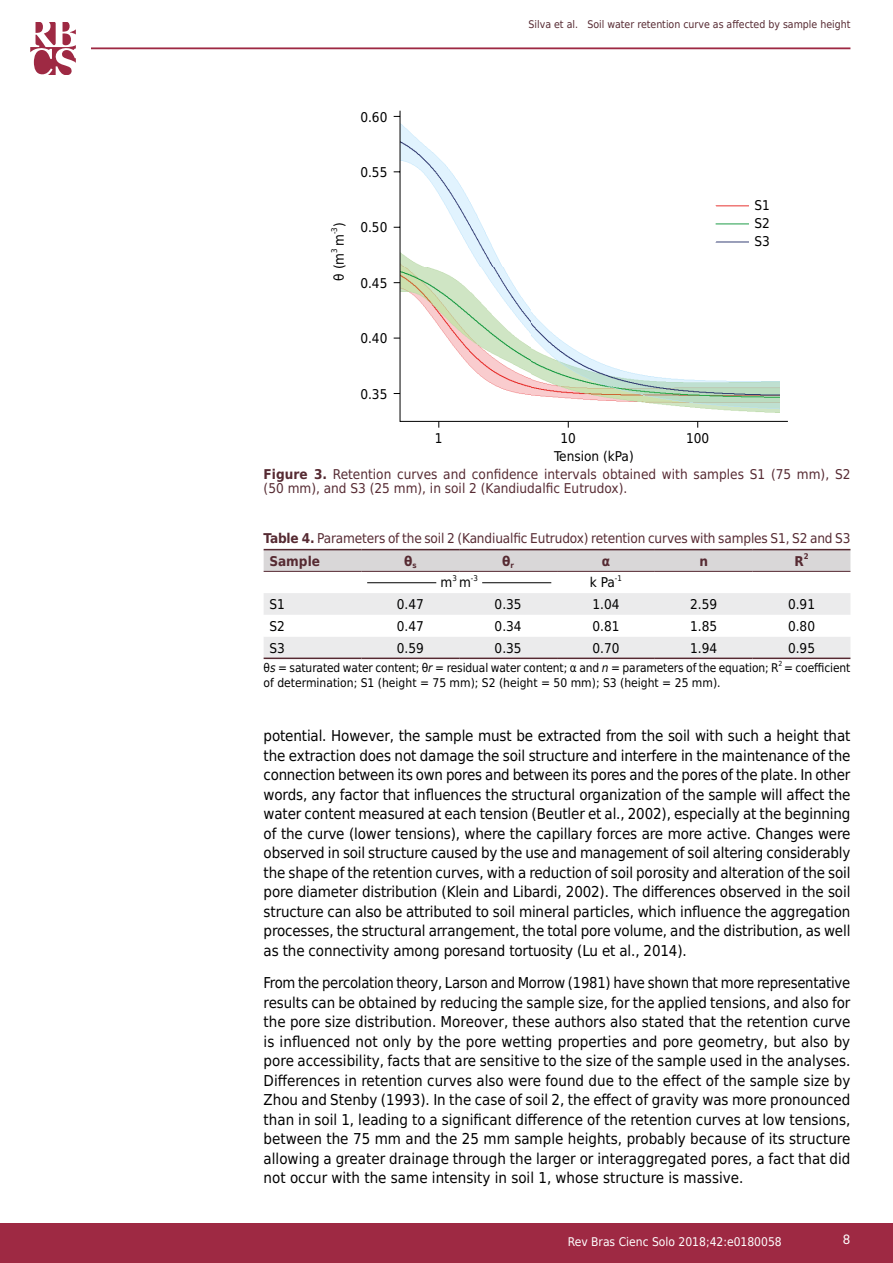
<style>
.page{position:relative;width:893px;height:1263px;background:#fff}
.page>*{position:absolute;margin:0;border:0;box-sizing:border-box;transform-origin:0 0}
.t1{font:15px/19.5px "DejaVu Sans Condensed";letter-spacing:-.01em;color:#000;text-align:justify}
.t2{font:13.5px/14.2px "DejaVu Sans Condensed";color:#562a32}
.t3{font:13.5px/17.7px "DejaVu Sans Condensed";color:#000;text-align:justify}
.t4{font:700 13.5px "DejaVu Sans Condensed";color:#562a32}
.t5{font:13.5px "Akkurat Pro";color:#fff}
.t6{font:12px "DejaVu Sans Condensed";letter-spacing:-.01em;color:#000}
.t7{font:12px "DejaVu Sans Condensed";color:#fff}
.t8{font:10.5px "DejaVu Sans Condensed";color:#562a32}
.t9{font:7.8px "DejaVu Sans Condensed";color:#000}
.t10{font:700 7.8px "DejaVu Sans Condensed";color:#562a32}
.t11{font:6.9px "DejaVu Sans Condensed";color:#000}
.s1{font-weight:700}
.s2{font-style:italic}
</style>
<div class="page">
<div style="left:0;top:1223px;width:893px;height:40px;background:#9e2943"></div>
<hr style="left:91px;top:47px;width:759px;height:2px;background:#9e2943">
<svg style="left:30px;top:22px;width:46px;height:52px"></svg>
<svg style="left:393px;top:110px;width:395px;height:312px"></svg>
<svg style="left:264px;top:550px;width:586px;height:21px;background:#d5d2d3"></svg>
<svg style="left:264px;top:593px;width:586px;height:65px"></svg>
<hr style="left:264px;top:549px;width:97px;height:1px;background:#562a32">
<hr style="left:361px;top:549px;width:98px;height:1px;background:#562a32">
<hr style="left:459px;top:549px;width:98px;height:1px;background:#562a32">
<hr style="left:557px;top:549px;width:98px;height:1px;background:#562a32">
<hr style="left:655px;top:549px;width:98px;height:1px;background:#562a32">
<hr style="left:753px;top:549px;width:97px;height:1px;background:#562a32">
<hr style="left:264px;top:571px;width:97px;height:1px;background:#562a32">
<hr style="left:557px;top:571px;width:98px;height:1px;background:#562a32">
<hr style="left:655px;top:571px;width:98px;height:1px;background:#562a32">
<hr style="left:753px;top:571px;width:97px;height:1px;background:#562a32">
<hr style="left:264px;top:658px;width:97px;height:1px;background:#562a32">
<hr style="left:361px;top:658px;width:98px;height:1px;background:#562a32">
<hr style="left:459px;top:658px;width:98px;height:1px;background:#562a32">
<hr style="left:557px;top:658px;width:98px;height:1px;background:#562a32">
<hr style="left:655px;top:658px;width:98px;height:1px;background:#562a32">
<hr style="left:753px;top:658px;width:97px;height:1px;background:#562a32">
<hr style="left:361px;top:571px;width:98px;height:1px;background:#562a32">
<hr style="left:459px;top:571px;width:98px;height:1px;background:#562a32">
<hr style="left:367px;top:582px;width:184px;height:1px;background:#000">
<div style="left:436px;top:575px;width:46px;height:15px;background:#fff"></div>
<p class="t3" style="left:360px;top:108px;width:29px">0.60</p>
<p class="t3" style="left:360px;top:163px;width:29px">0.55</p>
<p class="t3" style="left:330px;top:227px;width:6px;rotate:-90deg">)</p>
<p class="t9" style="left:328px;top:234px;width:9px;rotate:-90deg">-3</p>
<p class="t3" style="left:330px;top:246px;width:13px;rotate:-90deg">m</p>
<p class="t9" style="left:328px;top:253px;width:6px;rotate:-90deg">3</p>
<p class="t3" style="left:330px;top:281px;width:29px;rotate:-90deg">θ (m</p>
<p class="t3" style="left:360px;top:219px;width:29px">0.50</p>
<p class="t3" style="left:360px;top:274px;width:29px">0.45</p>
<p class="t3" style="left:360px;top:329px;width:29px">0.40</p>
<p class="t3" style="left:360px;top:385px;width:29px">0.35</p>
<p class="t3" style="left:435px;top:429px;width:9px">1</p>
<p class="t8" style="left:529px;top:16px;width:323px">Silva et al. Soil water retention curve as affected by sample height</p>
<p class="t3" style="left:754px;top:196px;width:17px">S1<br>S2<br>S3</p>
<p class="t3" style="left:560px;top:429px;width:17px">10</p>
<p class="t3" style="left:686px;top:429px;width:25px">100</p>
<p class="t3" style="left:554px;top:447px;width:81px">Tension (kPa)</p>
<p class="t2" style="left:264px;top:467px;width:588px"><span class="s1">Figure 3.</span> Retention curves and confidence intervals obtained with samples S1 (75 mm), S2 (50 mm), and S3 (25 mm), in soil 2 (Kandiudalfic Eutrudox).</p>
<p class="t2" style="left:269px;top:526px;width:583px;line-height:22.8px;text-indent:-6px"><span class="s1">Table 4.</span> Parameters of the soil 2 (Kandiualfic Eutrudox) retention curves with samples S1, S2 and S3<br><span class="s1">Sample</span></p>
<p class="t4" style="left:404px;top:550px;width:14px">θ<sub>s</sub></p>
<p class="t4" style="left:502px;top:550px;width:13px">θ<sub>r</sub></p>
<p class="t4" style="left:602px;top:550px;width:10px">α</p>
<p class="t4" style="left:699px;top:550px;width:10px">n</p>
<p class="t4" style="left:794px;top:550px;width:11px">R</p>
<p class="t10" style="left:804px;top:550px;width:6px">2</p>
<p class="t3" style="left:441px;top:573px;width:13px">m</p>
<p class="t9" style="left:452px;top:571px;width:6px">3</p>
<p class="t9" style="left:471px;top:571px;width:9px">-3</p>
<p class="t3" style="left:590px;top:573px;width:27px">k Pa</p>
<p class="t9" style="left:615px;top:571px;width:9px">-1</p>
<p class="t3" style="left:459px;top:573px;width:13px">m</p>
<p class="t3" style="left:269px;top:595px;width:17px">S1</p>
<p class="t3" style="left:397px;top:595px;width:29px">0.47</p>
<p class="t3" style="left:495px;top:595px;width:29px">0.35</p>
<p class="t3" style="left:592px;top:595px;width:29px">1.04</p>
<p class="t3" style="left:690px;top:595px;width:29px">2.59</p>
<p class="t3" style="left:788px;top:595px;width:29px">0.91</p>
<p class="t3" style="left:269px;top:617px;width:17px">S2</p>
<p class="t3" style="left:397px;top:617px;width:29px">0.47</p>
<p class="t3" style="left:495px;top:617px;width:29px">0.34</p>
<p class="t3" style="left:592px;top:617px;width:29px">0.81</p>
<p class="t3" style="left:690px;top:617px;width:29px">1.85</p>
<p class="t3" style="left:788px;top:617px;width:29px">0.80</p>
<p class="t3" style="left:269px;top:639px;width:17px">S3</p>
<p class="t3" style="left:397px;top:639px;width:29px">0.59</p>
<p class="t3" style="left:495px;top:639px;width:29px">0.35</p>
<p class="t3" style="left:592px;top:639px;width:29px">0.70</p>
<p class="t3" style="left:690px;top:639px;width:29px">1.94</p>
<p class="t3" style="left:788px;top:639px;width:29px">0.95</p>
<p class="t6" style="left:264px;top:658px;width:588px">θ<span class="s2">s</span> = saturated water content; θ<span class="s2">r</span> = residual water content; α and <span class="s2">n</span> = parameters of the equation; R = coefficient</p>
<p class="t11" style="left:779px;top:658px;width:5px">2</p>
<p class="t6" style="left:264px;top:673px;width:458px">of determination; S1 (height = 75 mm); S2 (height = 50 mm); S3 (height = 25 mm).</p>
<p class="t1" style="left:264px;top:726px;width:588px">potential. However, the sample must be extracted from the soil with such a height that the extraction does not damage the soil structure and interfere in the maintenance of the connection between its own pores and between its pores and the pores of the plate. In other words, any factor that influences the structural organization of the sample will affect the water content measured at each tension (Beutler et al., 2002), especially at the beginning of the curve (lower tensions), where the capillary forces are more active. Changes were observed in soil structure caused by the use and management of soil altering considerably the shape of the retention curves, with a reduction of soil porosity and alteration of the soil pore diameter distribution (Klein and Libardi, 2002). The differences observed in the soil structure can also be attributed to soil mineral particles, which influence the aggregation processes, the structural arrangement, the total pore volume, and the distribution, as well as the connectivity among poresand tortuosity (Lu et al., 2014).</p>
<p class="t1" style="left:264px;top:973px;width:588px">From the percolation theory, Larson and Morrow (1981) have shown that more representative results can be obtained by reducing the sample size, for the applied tensions, and also for the pore size distribution. Moreover, these authors also stated that the retention curve is influenced not only by the pore wetting properties and pore geometry, but also by pore accessibility, facts that are sensitive to the size of the sample used in the analyses.<br>Differences in retention curves also were found due to the effect of the sample size by Zhou and Stenby (1993). In the case of soil 2, the effect of gravity was more pronounced than in soil 1, leading to a significant difference of the retention curves at low tensions, between the 75 mm and the 25 mm sample heights, probably because of its structure allowing a greater drainage through the larger or interaggregated pores, a fact that did not occur with the same intensity in soil 1, whose structure is massive.</p>
<p class="t7" style="left:568px;top:1231px;width:215px">Rev Bras Cienc Solo 2018;42:e0180058</p>
<p class="t5" style="left:843px;top:1231px;width:9px">8</p>
</div>
